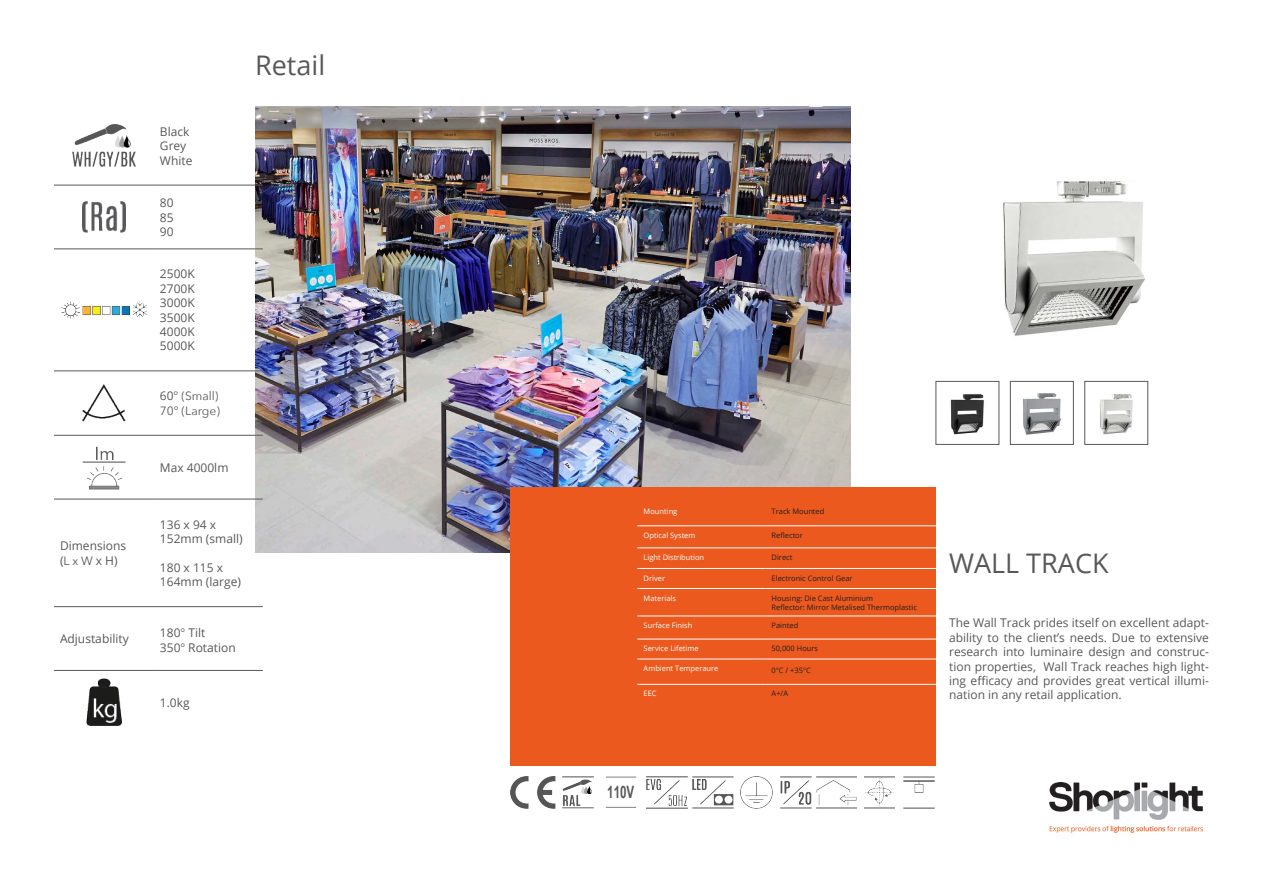
<style>
.page{position:relative;width:1263px;height:893px;background:#fff}
.page>*{position:absolute;margin:0;border:0;box-sizing:border-box;transform-origin:0 0}
.t1{font:27px "Open Sans";color:#57585a}
.t2{font:700 17.1px "Arial Narrow";color:#57585a;scale:.83 1}
.t3{font:12px/14.4px "Open Sans";color:#57585a}
.t4{font:12px "Avenir Next";color:#57585a}
.t5{font:7.5px "Open Sans";color:#231f20}
.t6{font:7.5px "Open Sans";color:#fff}
.s1{font-family:"Avenir Next"}
.s2{font-family:"Open Sans"}
</style>
<div class="page">
<img style="left:1050px;top:783px;width:153px;height:50px">
<img style="left:255px;top:106px;width:595px;height:447px">
<img style="left:1003px;top:181px;width:142px;height:155px">
<img style="left:950px;top:394px;width:34px;height:41px">
<div style="left:935px;top:381px;width:64px;height:64px;border:1px solid #57585a"></div>
<img style="left:1023px;top:393px;width:38px;height:42px">
<div style="left:1010px;top:381px;width:64px;height:64px;border:1px solid #57585a"></div>
<img style="left:1100px;top:394px;width:33px;height:41px">
<div style="left:1084px;top:381px;width:64px;height:64px;border:1px solid #57585a"></div>
<div style="left:510px;top:487px;width:425px;height:278px;background:#eb591e"></div>
<hr style="left:637px;top:525px;width:128px;height:1px;background:#fff">
<hr style="left:765px;top:525px;width:171px;height:1px;background:#fff">
<hr style="left:637px;top:547px;width:128px;height:1px;background:#fff">
<hr style="left:765px;top:547px;width:171px;height:1px;background:#fff">
<hr style="left:637px;top:568px;width:128px;height:1px;background:#fff">
<hr style="left:765px;top:568px;width:171px;height:1px;background:#fff">
<hr style="left:637px;top:588px;width:128px;height:1px;background:#fff">
<hr style="left:765px;top:588px;width:171px;height:1px;background:#fff">
<hr style="left:637px;top:616px;width:128px;height:1px;background:#fff">
<hr style="left:765px;top:616px;width:171px;height:1px;background:#fff">
<hr style="left:637px;top:639px;width:128px;height:1px;background:#fff">
<hr style="left:765px;top:639px;width:171px;height:1px;background:#fff">
<hr style="left:637px;top:659px;width:128px;height:1px;background:#fff">
<hr style="left:765px;top:659px;width:171px;height:1px;background:#fff">
<hr style="left:637px;top:684px;width:128px;height:1px;background:#fff">
<hr style="left:765px;top:684px;width:171px;height:1px;background:#fff">
<hr style="left:54px;top:185px;width:100px;height:1px;background:#57585a">
<hr style="left:154px;top:185px;width:109px;height:1px;background:#57585a">
<hr style="left:54px;top:248px;width:100px;height:1px;background:#57585a">
<hr style="left:154px;top:248px;width:109px;height:1px;background:#57585a">
<hr style="left:54px;top:370px;width:100px;height:1px;background:#57585a">
<hr style="left:154px;top:370px;width:109px;height:1px;background:#57585a">
<hr style="left:54px;top:435px;width:100px;height:1px;background:#57585a">
<hr style="left:154px;top:435px;width:109px;height:1px;background:#57585a">
<hr style="left:54px;top:499px;width:100px;height:1px;background:#57585a">
<hr style="left:154px;top:499px;width:109px;height:1px;background:#57585a">
<hr style="left:54px;top:606px;width:100px;height:1px;background:#57585a">
<hr style="left:154px;top:606px;width:109px;height:1px;background:#57585a">
<hr style="left:54px;top:670px;width:100px;height:1px;background:#57585a">
<hr style="left:154px;top:670px;width:109px;height:1px;background:#57585a">
<img style="left:72px;top:124px;width:64px;height:43px">
<img style="left:83px;top:202px;width:42px;height:30px">
<img style="left:61px;top:301px;width:85px;height:17px">
<img style="left:83px;top:385px;width:42px;height:36px">
<img style="left:83px;top:446px;width:42px;height:43px">
<img style="left:86px;top:679px;width:36px;height:47px">
<img style="left:510px;top:776px;width:45px;height:32px">
<img style="left:904px;top:776px;width:30px;height:32px">
<img style="left:864px;top:776px;width:31px;height:32px">
<img style="left:741px;top:776px;width:32px;height:32px">
<img style="left:647px;top:776px;width:40px;height:32px">
<img style="left:816px;top:776px;width:41px;height:32px">
<img style="left:780px;top:776px;width:31px;height:32px">
<img style="left:693px;top:776px;width:40px;height:32px">
<hr style="left:606px;top:777px;width:30px;height:1px;background:#808285">
<hr style="left:606px;top:807px;width:30px;height:1px;background:#808285">
<img style="left:563px;top:776px;width:30px;height:32px">
<p class="t3" style="left:60px;top:538px;width:68px">Dimensions</p>
<p class="t3" style="left:60px;top:553px;width:59px">(<span class="s1">L x W</span> x H)</p>
<p class="t3" style="left:60px;top:631px;width:70px">Adjustability</p>
<p class="t1" style="left:255px;top:46px;width:72px">Retail</p>
<p class="t3" style="left:160px;top:124px;width:31px">Black</p>
<p class="t3" style="left:160px;top:138px;width:28px">Grey</p>
<p class="t3" style="left:160px;top:153px;width:34px">White</p>
<p class="t3" style="left:160px;top:195px;width:15px">80</p>
<p class="t3" style="left:160px;top:210px;width:15px">85</p>
<p class="t3" style="left:160px;top:224px;width:15px">90</p>
<p class="t3" style="left:160px;top:267px;width:36px">2500K</p>
<p class="t3" style="left:160px;top:281px;width:36px">2700K</p>
<p class="t3" style="left:160px;top:295px;width:36px">3000K</p>
<p class="t3" style="left:160px;top:310px;width:36px">3500K</p>
<p class="t3" style="left:160px;top:324px;width:36px">4000K</p>
<p class="t3" style="left:160px;top:339px;width:36px">5000K</p>
<p class="t4" style="left:160px;top:386px;width:60px"><span class="s2">60</span>° (Small)</p>
<p class="t4" style="left:160px;top:401px;width:61px">70° (Large)</p>
<p class="t3" style="left:160px;top:460px;width:70px">Max 4000lm</p>
<p class="t3" style="left:160px;top:517px;width:84px">136 x 94 x<br>152mm (small)</p>
<p class="t3" style="left:160px;top:560px;width:83px">180 x 115 x<br>164mm (large)</p>
<p class="t3" style="left:160px;top:625px;width:47px">180<span class="s1">°</span> Tilt</p>
<p class="t3" style="left:160px;top:640px;width:77px">350<span class="s1">°</span> Rotation</p>
<p class="t3" style="left:160px;top:695px;width:31px">1.0kg</p>
<p class="t6" style="left:644px;top:507px;width:35px">Mounting</p>
<p class="t5" style="left:772px;top:507px;width:54px">Track Mounted</p>
<p class="t6" style="left:644px;top:530px;width:53px">Optical System</p>
<p class="t5" style="left:772px;top:530px;width:33px">Reflector</p>
<p class="t6" style="left:644px;top:552px;width:62px">Light Distribution</p>
<p class="t5" style="left:772px;top:552px;width:22px">Direct</p>
<p class="t6" style="left:644px;top:573px;width:23px">Driver</p>
<p class="t5" style="left:772px;top:573px;width:82px">Electronic Control Gear</p>
<p class="t6" style="left:644px;top:593px;width:34px">Materials</p>
<p class="t5" style="left:772px;top:593px;width:103px">Housing: Die Cast Aluminium</p>
<p class="t5" style="left:772px;top:602px;width:147px">Reflector: Mirror Metalised Thermoplastic</p>
<p class="t6" style="left:644px;top:620px;width:50px">Surface Finish</p>
<p class="t5" style="left:772px;top:620px;width:28px">Painted</p>
<p class="t6" style="left:644px;top:643px;width:57px">Service Lifetime</p>
<p class="t5" style="left:772px;top:643px;width:48px">50,000 Hours</p>
<p class="t6" style="left:644px;top:663px;width:76px">Ambient Temperaure</p>
<p class="t5" style="left:772px;top:665px;width:41px">0<span class="s1">°</span>C / +35<span class="s1">°</span>C</p>
<p class="t6" style="left:644px;top:689px;width:15px">EEC</p>
<p class="t5" style="left:772px;top:689px;width:18px">A+/A</p>
<p class="t1" style="left:949px;top:545px;width:161px">WALL TRACK</p>
<p class="t3" style="left:949px;top:616px;width:261px;text-align:justify">The Wall Track prides itself on excellent adapt&shy;ability to the client’s needs. Due to extensive research into luminaire design and construc&shy;tion properties, Wall Track reaches high light&shy;ing efficacy and provides great vertical illumi&shy;nation in any retail application.</p>
<p class="t2" style="left:607px;top:779px;width:34px">110V</p>
</div>
